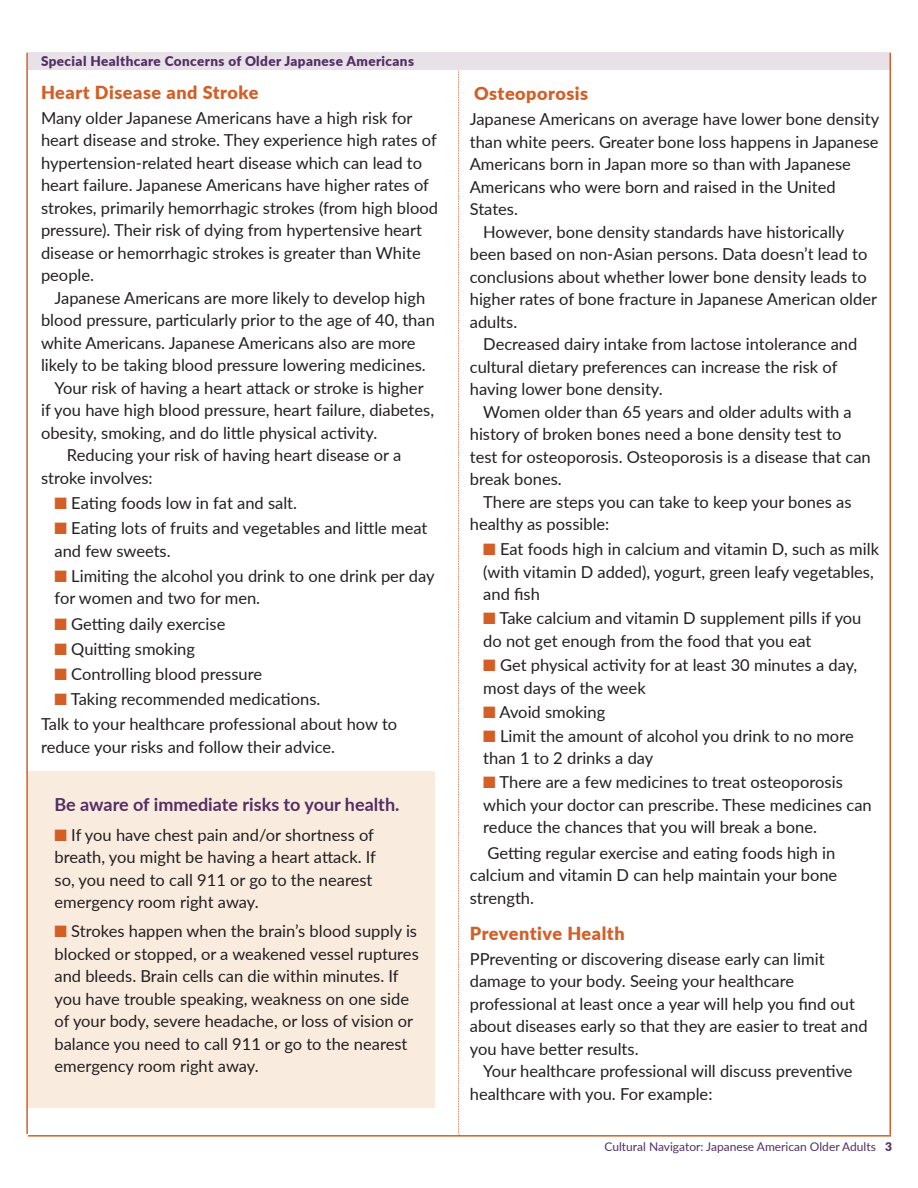
<style>
.page{position:relative;width:918px;height:1188px;background:#fff}
.page>*{position:absolute;margin:0;border:0;box-sizing:border-box;transform-origin:0 0}
.t1{font:900 18px "Lato";letter-spacing:.03em;color:#d35f27}
.t2{font:700 18px "Lato";color:#522e64}
.t3{font:16.5px/22.5px "Lato";color:#231f20}
.t4{font:900 13.5px "Lato";letter-spacing:.03em;color:#522e64}
.t5{font:12px "Lato";color:#522e64}
.s1{color:#d35f27}
.s2{font-weight:900}
</style>
<div class="page">
<svg style="left:458px;top:70px;width:2px;height:1065px"></svg>
<div style="left:27px;top:771px;width:408px;height:336px;background:#faebdf"></div>
<div style="left:28px;top:53px;width:862px;height:17px;background:#e8e2e8"></div>
<hr style="left:26px;top:53px;width:2px;height:1081px;background:#d35f27">
<hr style="left:890px;top:53px;width:1px;height:1082px;background:#d35f27">
<hr style="left:28px;top:1135px;width:863px;height:2px;background:#d35f27">
<p class="t4" style="left:41px;top:50px;width:374px">Special Healthcare Concerns of Older Japanese Americans</p>
<p class="t1" style="left:41px;top:79px;width:219px">Heart Disease and Stroke</p>
<p class="t3" style="left:41px;top:106px;width:398px">Many older Japanese Americans have a high risk for heart disease and stroke. They experience high rates of hypertension-related heart disease which can lead to heart failure. Japanese Americans have higher rates of strokes, primarily hemorrhagic strokes (from high blood pressure). Their risk of dying from hypertensive heart disease or hemorrhagic strokes is greater than White people.</p>
<p class="t3" style="left:41px;top:286px;width:395px;text-indent:14px">Japanese Americans are more likely to develop high blood pressure, particularly prior to the age of 40, than white Americans. Japanese Americans also are more likely to be taking blood pressure lowering medicines.</p>
<p class="t3" style="left:41px;top:376px;width:395px;text-indent:14px">Your risk of having a heart attack or stroke is higher if you have high blood pressure, heart failure, diabetes, obesity, smoking, and do little physical activity.</p>
<p class="t3" style="left:41px;top:443px;width:362px;text-indent:26px">Reducing your risk of having heart disease or a stroke involves:</p>
<p class="t3" style="left:55px;top:491px;width:244px"><span class="s1">■</span> Eating foods low in fat and salt.</p>
<p class="t3" style="left:55px;top:516px;width:374px"><span class="s1">■</span> Eating lots of fruits and vegetables and little meat and few sweets.</p>
<p class="t3" style="left:55px;top:564px;width:382px"><span class="s1">■</span> Limiting the alcohol you drink to one drink per day for women and two for men.</p>
<p class="t3" style="left:55px;top:612px;width:172px"><span class="s1">■</span> Getting daily exercise</p>
<p class="t3" style="left:55px;top:637px;width:142px"><span class="s1">■</span> Quitting smoking</p>
<p class="t3" style="left:55px;top:662px;width:209px"><span class="s1">■</span> Controlling blood pressure</p>
<p class="t3" style="left:55px;top:687px;width:267px"><span class="s1">■</span> Taking recommended medications.</p>
<p class="t3" style="left:41px;top:712px;width:358px">Talk to your healthcare professional about how to reduce your risks and follow their advice.</p>
<p class="t2" style="left:55px;top:792px;width:346px">Be aware of immediate risks to your health.</p>
<p class="t3" style="left:55px;top:823px;width:323px"><span class="s1">■</span> If you have chest pain and/or shortness of breath, you might be having a heart attack. If so, you need to call 911 or go to the nearest emergency room right away.</p>
<p class="t3" style="left:55px;top:919px;width:366px"><span class="s1">■</span> Strokes happen when the brain’s blood supply is blocked or stopped, or a weakened vessel ruptures and bleeds. Brain cells can die within minutes. If you have trouble speaking, weakness on one side of your body, severe headache, or loss of vision or balance you need to call 911 or go to the nearest emergency room right away.</p>
<p class="t1" style="left:474px;top:80px;width:116px">Osteoporosis</p>
<p class="t3" style="left:470px;top:107px;width:411px">Japanese Americans on average have lower bone density than white peers. Greater bone loss happens in Japanese Americans born in Japan more so than with Japanese Americans who were born and raised in the United States.</p>
<p class="t3" style="left:470px;top:220px;width:409px;text-indent:14px">However, bone density standards have historically been based on non-Asian persons. Data doesn’t lead to conclusions about whether lower bone density leads to higher rates of bone fracture in Japanese American older adults.</p>
<p class="t3" style="left:470px;top:332px;width:389px;text-indent:14px">Decreased dairy intake from lactose intolerance and cultural dietary preferences can increase the risk of having lower bone density.</p>
<p class="t3" style="left:470px;top:400px;width:403px;text-indent:14px">Women older than 65 years and older adults with a history of broken bones need a bone density test to test for osteoporosis. Osteoporosis is a disease that can break bones.</p>
<p class="t3" style="left:470px;top:490px;width:383px;text-indent:14px">There are steps you can take to keep your bones as healthy as possible:</p>
<p class="t3" style="left:483px;top:537px;width:397px"><span class="s1">■</span> Eat foods high in calcium and vitamin D, such as milk (with vitamin D added), yogurt, green leafy vegetables, and fish</p>
<p class="t3" style="left:483px;top:606px;width:380px"><span class="s1">■</span> Take calcium and vitamin D supplement pills if you do not get enough from the food that you eat</p>
<p class="t3" style="left:483px;top:653px;width:376px"><span class="s1">■</span> Get physical activity for at least 30 minutes a day, most days of the week</p>
<p class="t3" style="left:483px;top:700px;width:123px"><span class="s1">■</span> Avoid smoking</p>
<p class="t3" style="left:483px;top:724px;width:372px"><span class="s1">■</span> Limit the amount of alcohol you drink to no more than 1 to 2 drinks a day</p>
<p class="t3" style="left:483px;top:770px;width:390px"><span class="s1">■</span> There are a few medicines to treat osteoporosis which your doctor can prescribe. These medicines can reduce the chances that you will break a bone.</p>
<p class="t3" style="left:470px;top:841px;width:369px;text-align:justify;text-indent:18px">Getting regular exercise and eating foods high in calcium and vitamin D can help maintain your bone strength.</p>
<p class="t1" style="left:470px;top:919px;width:156px">Preventive Health</p>
<p class="t3" style="left:470px;top:947px;width:399px">PPreventing or discovering disease early can limit damage to your body. Seeing your healthcare professional at least once a year will help you find out about diseases early so that they are easier to treat and you have better results.</p>
<p class="t3" style="left:470px;top:1059px;width:384px;text-indent:14px">Your healthcare professional will discuss preventive healthcare with you. For example:</p>
<p class="t5" style="left:605px;top:1138px;width:289px">Cultural Navigator: Japanese American Older Adults <span class="s2">3</span></p>
</div>
